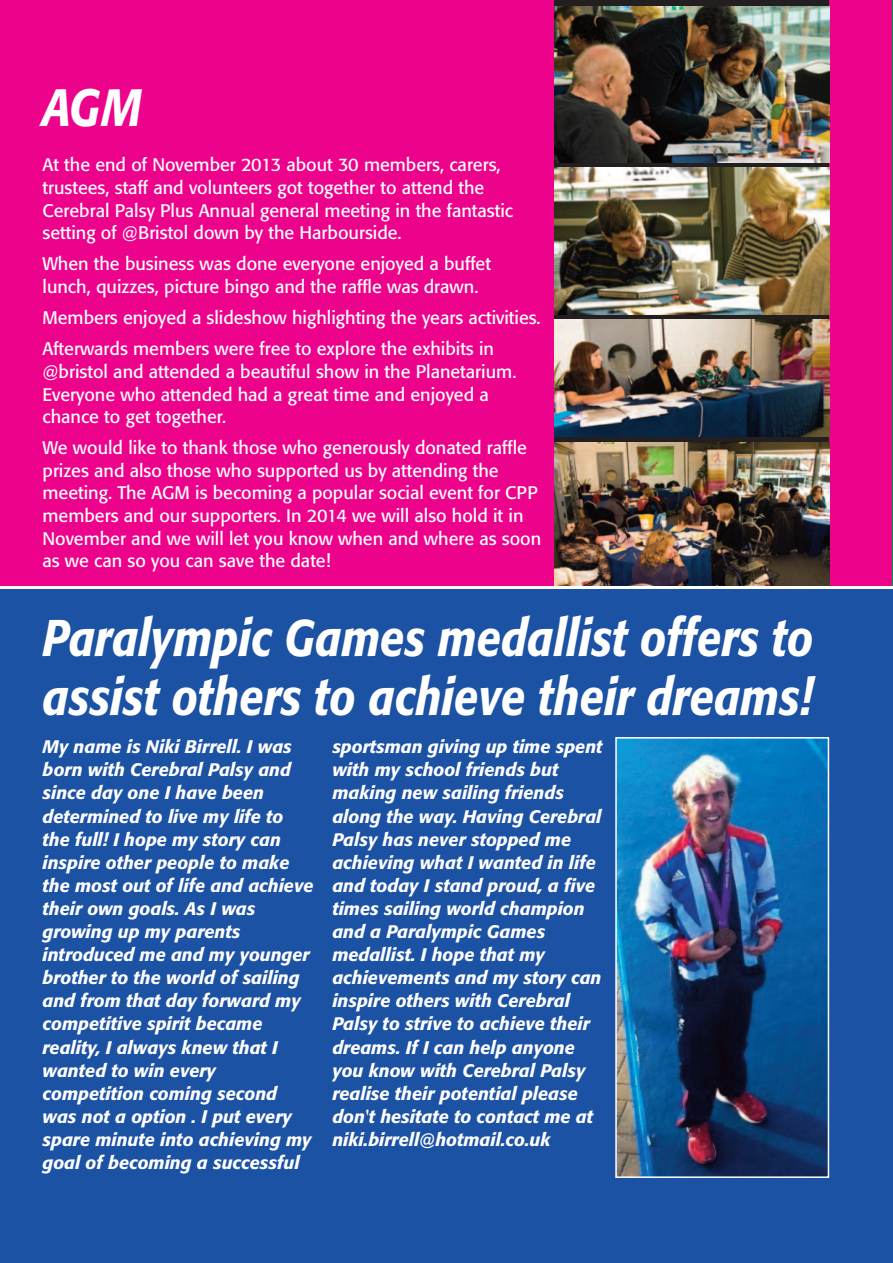
<style>
.page{position:relative;width:893px;height:1263px;background:#fff}
.page>*{position:absolute;margin:0;border:0;box-sizing:border-box;transform-origin:0 0}
.t1{font:italic 500 51.9px "Formata";color:#fff;scale:.85 1}
.t2{font:italic 500 51px/58.5px "Formata";color:#fff;scale:.85 1}
.t3{font:italic 500 18px/23.1px "Formata";color:#fff}
.t4{font:18px/22.6px "Formata";color:#fff}
</style>
<div class="page">
<div style="left:0;top:589px;width:893px;height:674px;background:#1c52a4"></div>
<div style="left:0;top:0;width:893px;height:586px;background:#ed028c"></div>
<img style="left:618px;top:740px;width:208px;height:435px">
<div style="left:615px;top:737px;width:214px;height:441px;border:2px solid #fff"></div>
<hr style="left:892px;top:0;width:1px;height:586px;background:#009a4d">
<div style="left:555px;top:0;width:274px;height:586px;background:#231f20"></div>
<img style="left:555px;top:167px;width:274px;height:147px">
<img style="left:555px;top:442px;width:274px;height:144px">
<img style="left:555px;top:6px;width:274px;height:156px">
<img style="left:555px;top:319px;width:274px;height:118px">
<h1 class="t1" style="left:43px;top:86px;width:118px">AGM</h1>
<p class="t4" style="left:43px;top:155px;width:472px">At the end of November 2013 about 30 members, carers, trustees, staff and volunteers got together to attend the Cerebral Palsy Plus Annual general meeting in the fantastic setting of @Bristol down by the Harbourside.</p>
<p class="t4" style="left:43px;top:254px;width:450px">When the business was done everyone enjoyed a buffet lunch, quizzes, picture bingo and the raffle was drawn.</p>
<p class="t4" style="left:43px;top:304px;width:500px;line-height:31px">Members enjoyed a slideshow highlighting the years activities.<br>Afterwards members were free to explore the exhibits in</p>
<p class="t4" style="left:43px;top:362px;width:475px">@bristol and attended a beautiful show in the Planetarium.<br>Everyone who attended had a great time and enjoyed a chance to get together.</p>
<p class="t4" style="left:43px;top:438px;width:500px">We would like to thank those who generously donated raffle prizes and also those who supported us by attending the meeting. The AGM is becoming a popular social event for CPP members and our supporters. In 2014 we will also hold it in November and we will let you know when and where as soon as we can so you can save the date!</p>
<h2 class="t2" style="left:43px;top:613px;width:908px">Paralympic Games medallist offers to assist others to achieve their dreams!</h2>
<p class="t3" style="left:43px;top:737px;width:273px">My name is Niki Birrell. I was born with Cerebral Palsy and since day one I have been determined to live my life to the full! I hope my story can inspire other people to make the most out of life and achieve their own goals. As I was growing up my parents introduced me and my younger brother to the world of sailing and from that day forward my competitive spirit became reality, I always knew that I wanted to win every competition coming second was not a option . I put every spare minute into achieving my goal of becoming a successful</p>
<p class="t3" style="left:332px;top:737px;width:272px">sportsman giving up time spent with my school friends but making new sailing friends along the way. Having Cerebral<br>Palsy has never stopped me achieving what I wanted in life and today I stand proud, a five times sailing world champion and a Paralympic Games medallist. I hope that my achievements and my story can inspire others with Cerebral<br>Palsy to strive to achieve their dreams. If I can help anyone you know with Cerebral Palsy realise their potential please don't hesitate to contact me at niki.birrell@hotmail.co.uk</p>
</div>
